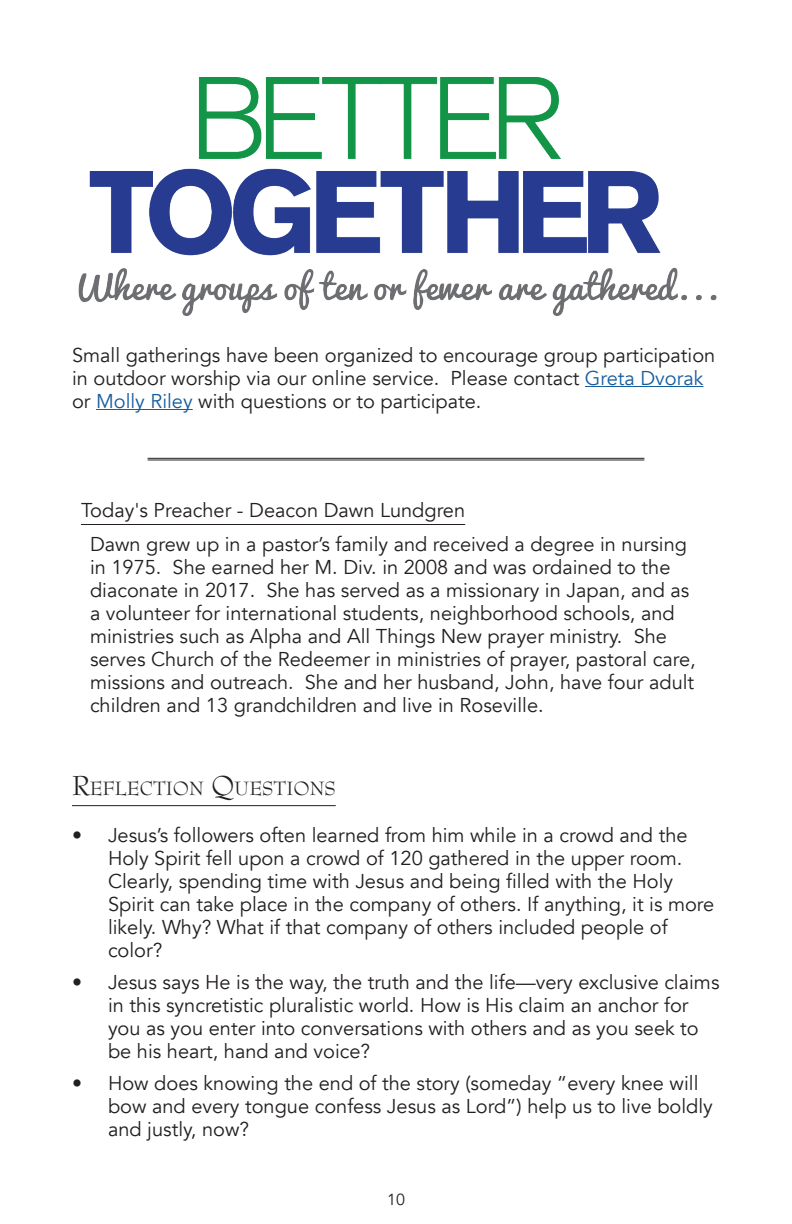
<style>
.page{position:relative;width:792px;height:1224px;background:#fff}
.page>*{position:absolute;margin:0;border:0;box-sizing:border-box;transform-origin:0 0}
.t1{font:21px "Bernhard Modern Std";color:#231f20}
.t2{font:20px/23px "Avenir";color:#231f20}
.t3{font:16px "Avenir";color:#231f20}
.s1{color:#175d9e}
.s2{font-size:30px}
</style>
<div class="page">
<hr style="left:148px;top:458px;width:496px;height:1px;background:#231f20">
<hr style="left:148px;top:460px;width:496px;height:1px;background:#231f20">
<img style="left:78px;top:77px;width:639px;height:239px">
<hr style="left:585px;top:386px;width:118px;height:1px;background:#175d9e">
<hr style="left:96px;top:409px;width:97px;height:1px;background:#175d9e">
<hr style="left:81px;top:524px;width:384px;height:1px;background:#231f20">
<hr style="left:72px;top:805px;width:264px;height:1px;background:#231f20">
<p class="t2" style="left:72px;top:344px;width:645px">Small gatherings have been organized to encourage group participation in outdoor worship via our online service. Please contact <span class="s1">Greta Dvorak </span>or <span class="s1">Molly Riley</span> with questions or to participate.</p>
<p class="t2" style="left:90px;top:493px;width:599px;line-height:34.6px;text-indent:-9px">Today's Preacher - Deacon Dawn Lundgren<br>Dawn grew up in a pastor’s family and received a degree in nursing</p>
<p class="t2" style="left:90px;top:556px;width:607px">in 1975. She earned her M. Div. in 2008 and was ordained to the diaconate in 2017. She has served as a missionary in Japan, and as a volunteer for international students, neighborhood schools, and ministries such as Alpha and All Things New prayer ministry. She serves Church of the Redeemer in ministries of prayer, pastoral care, missions and outreach. She and her husband, John, have four adult children and 13 grandchildren and live in Roseville.</p>
<p class="t1" style="left:72px;top:777px;width:263px"><span class="s2">R</span>EFLECTION <span class="s2">Q</span>UESTIONS</p>
<p class="t2" style="left:108px;top:824px;width:608px;text-indent:-36px">• Jesus’s followers often learned from him while in a crowd and the Holy Spirit fell upon a crowd of 120 gathered in the upper room.<br>Clearly, spending time with Jesus and being filled with the Holy Spirit can take place in the company of others. If anything, it is more likely. Why? What if that company of others included people of color?</p>
<p class="t2" style="left:108px;top:971px;width:613px;text-indent:-36px">• Jesus says He is the way, the truth and the life—very exclusive claims in this syncretistic pluralistic world. How is His claim an anchor for you as you enter into conversations with others and as you seek to be his heart, hand and voice?</p>
<p class="t2" style="left:108px;top:1072px;width:606px;text-indent:-36px">• How does knowing the end of the story (someday “every knee will bow and every tongue confess Jesus as Lord”) help us to live boldly and justly, now?</p>
<p class="t3" style="left:387px;top:1190px;width:19px">10</p>
</div>
